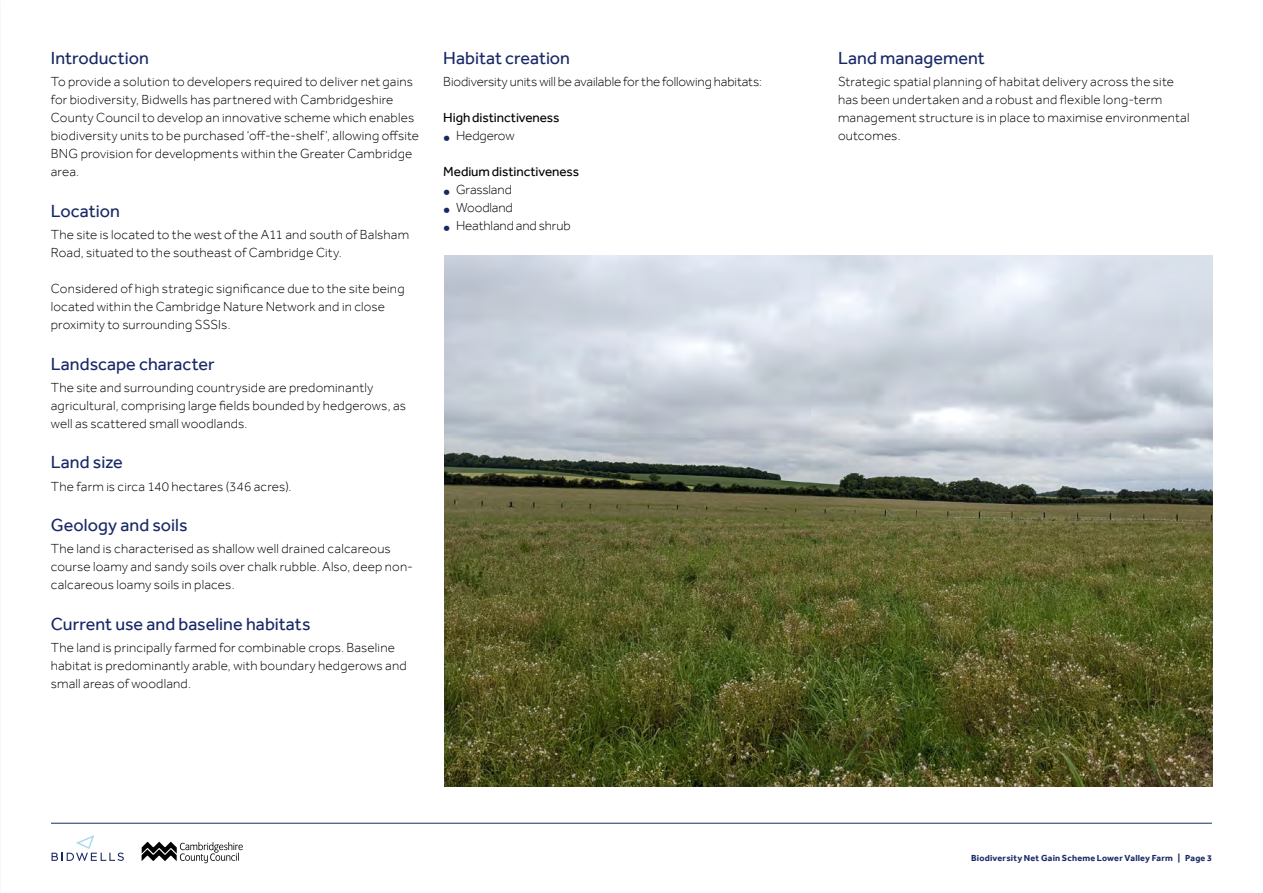
<style>
.page{position:relative;width:1263px;height:893px;background:#fff}
.page>*{position:absolute;margin:0;border:0;box-sizing:border-box;transform-origin:0 0}
.t1{font:18px "Effra";letter-spacing:.005em;color:#182865}
.t2{font:300 13.5px/18px "Effra";letter-spacing:.015em;color:#000}
.t3{font:300 13.5px "Effra";letter-spacing:-.005em;color:#000}
.t4{font:13.5px "Effra";letter-spacing:-.005em;color:#000}
.t5{font:300 13.5px "Effra";letter-spacing:-.01em;color:#000}
.t6{font:700 9px "Effra";letter-spacing:.025em;color:#182865}
.s1{font-weight:700;font-size:18.75px;color:#182865}
</style>
<div class="page">
<hr style="left:51px;top:823px;width:1161px;height:1px;background:#182865">
<svg style="left:142px;top:842px;width:101px;height:21px"></svg>
<svg style="left:52px;top:835px;width:72px;height:26px"></svg>
<img style="left:444px;top:255px;width:768px;height:532px">
<h1 class="t1" style="left:51px;top:47px;width:99px">Introduction</h1>
<p class="t2" style="left:51px;top:73px;width:370px">To provide a solution to developers required to deliver net gains for biodiversity, Bidwells has partnered with Cambridgeshire County Council to develop an innovative scheme which enables biodiversity units to be purchased ‘off-the-shelf’, allowing offsite BNG provision for developments within the Greater Cambridge area.</p>
<h1 class="t1" style="left:51px;top:200px;width:71px">Location</h1>
<p class="t2" style="left:51px;top:225px;width:360px">The site is located to the west of the A11 and south of Balsham<br>Road, situated to the southeast of Cambridge City.</p>
<p class="t2" style="left:51px;top:279px;width:355px">Considered of high strategic significance due to the site being located within the Cambridge Nature Network and in close proximity to surrounding SSSIs.</p>
<h1 class="t1" style="left:51px;top:353px;width:165px">Landscape character</h1>
<p class="t2" style="left:51px;top:378px;width:357px">The site and surrounding countryside are predominantly agricultural, comprising large fields bounded by hedgerows, as well as scattered small woodlands.</p>
<h1 class="t1" style="left:51px;top:452px;width:74px">Land size</h1>
<p class="t2" style="left:51px;top:477px;width:242px">The farm is circa 140 hectares (346 acres).</p>
<h1 class="t1" style="left:51px;top:514px;width:138px">Geology and soils</h1>
<p class="t2" style="left:51px;top:540px;width:364px">The land is characterised as shallow well drained calcareous course loamy and sandy soils over chalk rubble. Also, deep non&shy;calcareous loamy soils in places.</p>
<h1 class="t1" style="left:51px;top:613px;width:261px">Current use and baseline habitats</h1>
<p class="t2" style="left:51px;top:638px;width:357px">The land is principally farmed for combinable crops. Baseline habitat is predominantly arable, with boundary hedgerows and small areas of woodland.</p>
<h1 class="t1" style="left:443px;top:47px;width:128px">Habitat creation</h1>
<p class="t3" style="left:443px;top:74px;width:320px">Biodiversity units will be available for the following habitats:</p>
<p class="t4" style="left:443px;top:110px;width:118px">High distinctiveness</p>
<p class="t3" style="left:443px;top:128px;width:73px"><span class="s1">•</span> Hedgerow</p>
<p class="t4" style="left:443px;top:164px;width:137px">Medium distinctiveness</p>
<p class="t5" style="left:443px;top:182px;width:70px"><span class="s1">•</span> Grassland</p>
<p class="t3" style="left:443px;top:200px;width:71px"><span class="s1">•</span> Woodland</p>
<p class="t3" style="left:443px;top:218px;width:129px"><span class="s1">•</span> Heathland and shrub</p>
<h1 class="t1" style="left:838px;top:47px;width:148px">Land management</h1>
<p class="t2" style="left:838px;top:73px;width:353px">Strategic spatial planning of habitat delivery across the site has been undertaken and a robust and flexible long-term management structure is in place to maximise environmental outcomes.</p>
<p class="t6" style="left:971px;top:852px;width:242px">Biodiversity Net Gain Scheme Lower Valley Farm | Page 3</p>
</div>
